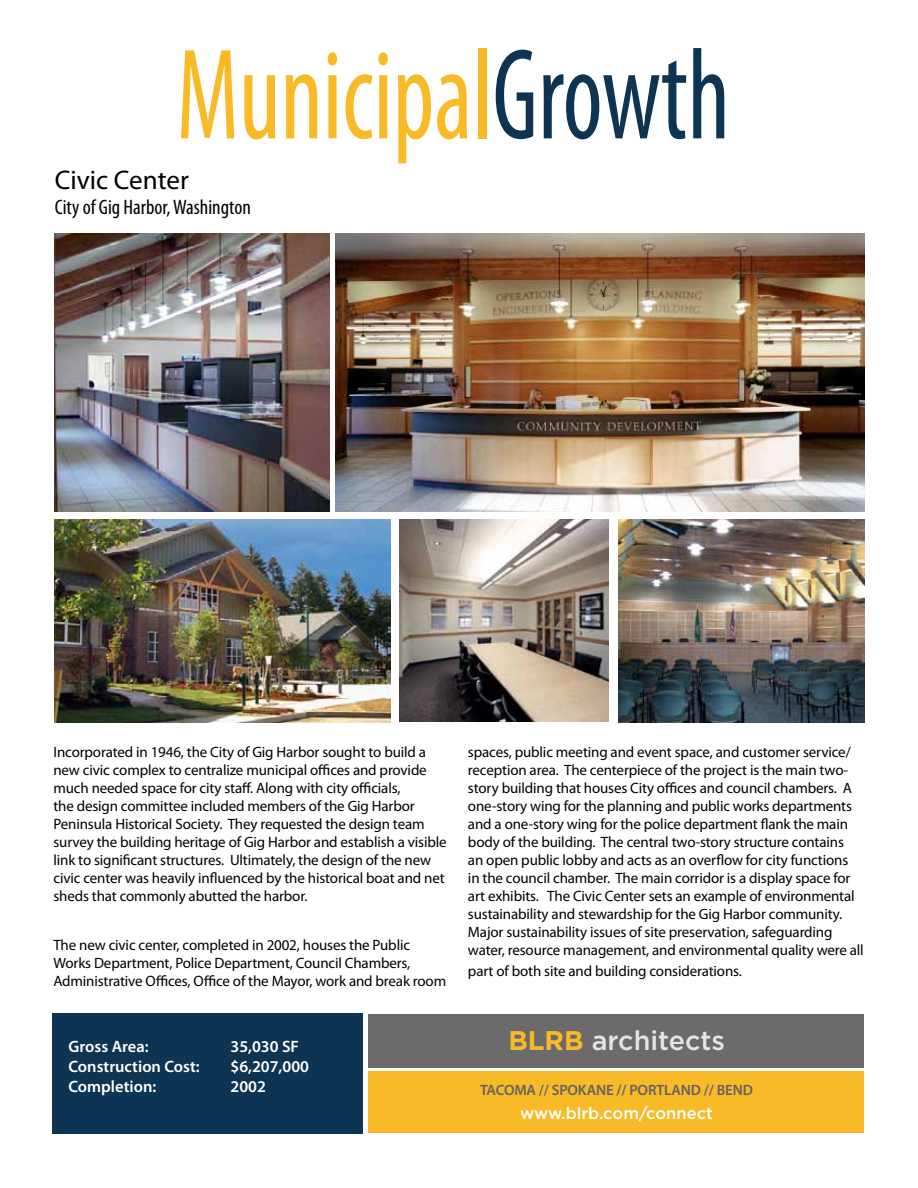
<style>
.page{position:relative;width:918px;height:1188px;background:#fff}
.page>*{position:absolute;margin:0;border:0;box-sizing:border-box;transform-origin:0 0}
.t1{font:condensed 130.5px "Myriad Pro";color:#f8ba27;scale:.8 1}
.t2{font:500 27px "Gotham";color:#e7e5e4}
.t3{font:27px "Myriad Pro";color:#000}
.t4{font:condensed 21px "Myriad Pro";color:#000}
.t5{font:600 16.5px "Myriad Pro";color:#fff}
.t6{font:500 16.5px "Gotham";color:#fff}
.t7{font:15px/18px "Myriad Pro";letter-spacing:-.01em;color:#000}
.t8{font:600 15px "Myriad Pro";letter-spacing:-.01em;color:#646362}
.s1{color:#0d3453}
.s2{font-weight:700;color:#f8ba27}
</style>
<div class="page">
<div style="left:52px;top:1014px;width:311px;height:120px;background:#0d3453"></div>
<img style="left:54px;top:233px;width:275px;height:279px">
<img style="left:335px;top:233px;width:530px;height:279px">
<img style="left:55px;top:519px;width:336px;height:204px">
<img style="left:400px;top:519px;width:209px;height:203px">
<img style="left:619px;top:519px;width:246px;height:204px">
<div style="left:368px;top:1072px;width:496px;height:61px;background:#f8ba27"></div>
<div style="left:368px;top:1014px;width:496px;height:54px;background:#6c6a6a"></div>
<h1 class="t1" style="left:176px;top:16px;width:693px">Municipal<span class="s1">Growth</span></h1>
<h2 class="t3" style="left:55px;top:163px;width:135px">Civic Center</h2>
<h3 class="t4" style="left:55px;top:195px;width:197px">City of Gig Harbor, Washington</h3>
<p class="t7" style="left:53px;top:742px;width:395px">Incorporated in 1946, the City of Gig Harbor sought to build a new civic complex to centralize municipal offices and provide much needed space for city staff. Along with city officials,<br>the design committee included members of the Gig Harbor Peninsula Historical Society. They requested the design team survey the building heritage of Gig Harbor and establish a visible link to significant structures. Ultimately, the design of the new civic center was heavily influenced by the historical boat and net sheds that commonly abutted the harbor.</p>
<p class="t7" style="left:53px;top:936px;width:394px">The new civic center, completed in 2002, houses the Public<br>Works Department, Police Department, Council Chambers,<br>Administrative Offices, Office of the Mayor, work and break room</p>
<p class="t5" style="left:69px;top:1036px;width:82px">Gross Area:</p>
<p class="t5" style="left:231px;top:1036px;width:70px">35,030 SF</p>
<p class="t5" style="left:69px;top:1056px;width:133px">Construction Cost:</p>
<p class="t5" style="left:231px;top:1056px;width:80px">$6,207,000</p>
<p class="t5" style="left:69px;top:1076px;width:89px">Completion:</p>
<p class="t5" style="left:231px;top:1076px;width:37px">2002</p>
<p class="t7" style="left:468px;top:742px;width:397px">spaces, public meeting and event space, and customer service/ reception area. The centerpiece of the project is the main two&shy;story building that houses City offices and council chambers. A one-story wing for the planning and public works departments and a one-story wing for the police department flank the main body of the building. The central two-story structure contains<br>an open public lobby and acts as an overflow for city functions<br>in the council chamber. The main corridor is a display space for art exhibits. The Civic Center sets an example of environmental sustainability and stewardship for the Gig Harbor community.<br>Major sustainability issues of site preservation, safeguarding water, resource management, and environmental quality were all</p>
<p class="t7" style="left:468px;top:961px;width:275px">part of both site and building considerations.</p>
<h2 class="t2" style="left:508px;top:1025px;width:218px"><span class="s2">BLRB</span> architects</h2>
<p class="t8" style="left:480px;top:1081px;width:275px">TACOMA // SPOKANE // PORTLAND // BEND</p>
<p class="t6" style="left:520px;top:1103px;width:194px">www.blrb.com/connect</p>
</div>
